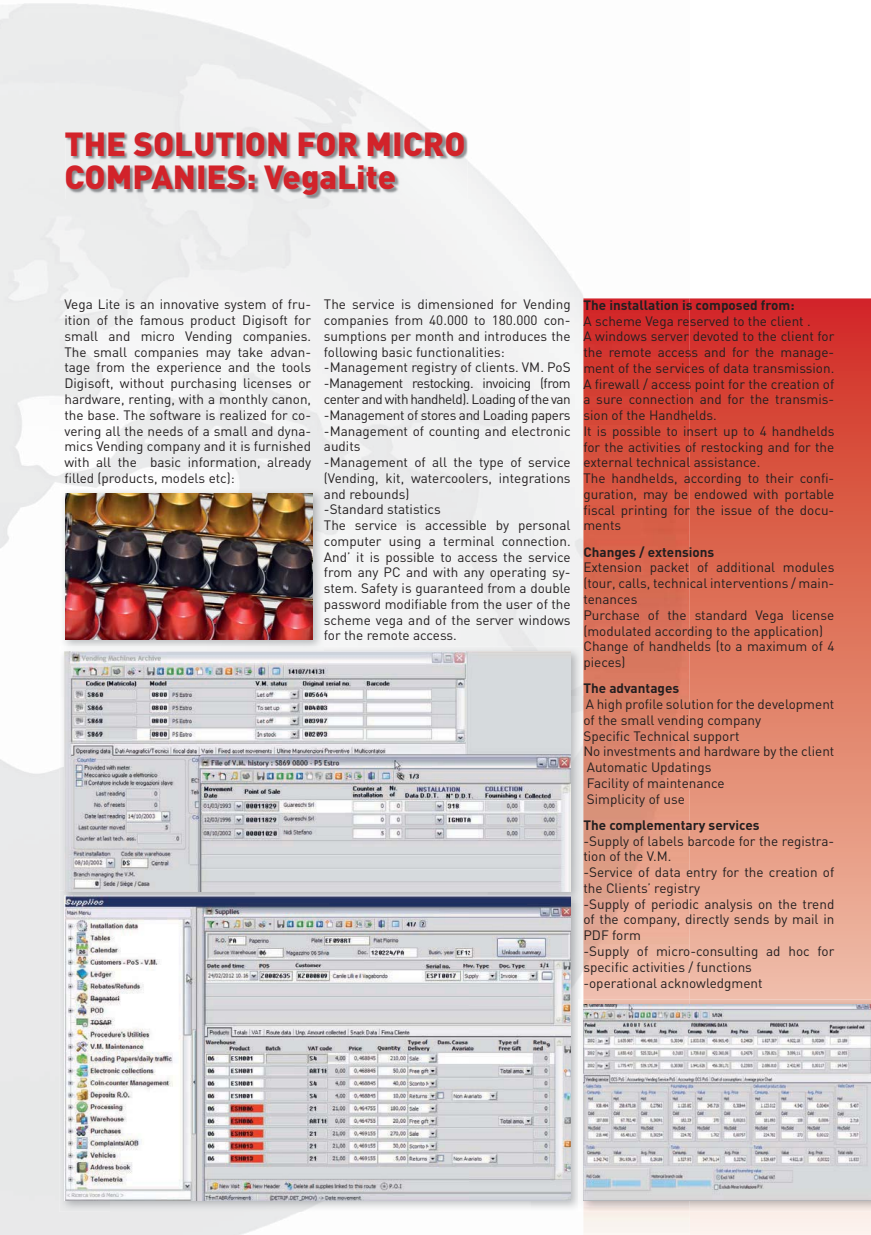
<style>
.page{position:relative;width:871px;height:1235px;background:#fff}
.page>*{position:absolute;margin:0;border:0;box-sizing:border-box;transform-origin:0 0}
.t1{font:900 33px/33px "DIN";color:#d2232a}
.t2{font:13.5px/15.8px "DIN";color:#231f20}
.t3{font:700 13.5px "DIN";color:#231f20}
</style>
<div class="page">
<img style="left:582px;top:697px;width:1px;height:275px">
<svg style="left:689px;top:298px;width:182px;height:936px"></svg>
<img style="left:583px;top:298px;width:106px;height:936px">
<img style="left:66px;top:133px;width:401px;height:66px">
<img style="left:61px;top:488px;width:262px;height:158px">
<img style="left:65px;top:493px;width:247px;height:147px">
<img style="left:582px;top:999px;width:289px;height:212px">
<img style="left:583px;top:1004px;width:288px;height:196px">
<img style="left:60px;top:646px;width:522px;height:51px">
<img style="left:570px;top:697px;width:12px;height:193px">
<img style="left:64px;top:651px;width:506px;height:239px">
<img style="left:530px;top:902px;width:52px;height:307px">
<img style="left:111px;top:1200px;width:419px;height:11px">
<img style="left:59px;top:890px;width:523px;height:12px">
<img style="left:64px;top:895px;width:506px;height:305px">
<h1 class="t1" style="left:64px;top:128px;width:402px">THE SOLUTION FOR MICRO<br>COMPANIES: VegaLite</h1>
<p class="t2" style="left:64px;top:298px;width:248px;text-align:justify">Vega Lite is an innovative system of fru&shy;ition of the famous product Digisoft for small and micro Vending companies.<br>The small companies may take advan&shy;tage from the experience and the tools Digisoft, without purchasing licenses or hardware, renting, with a monthly canon, the base. The software is realized for co&shy;vering all the needs of a small and dyna&shy;mics Vending company and it is furnished with all the basic information, already filled (products, models etc):</p>
<p class="t3" style="left:583px;top:300px;width:212px">The installation is composed from:</p>
<p class="t2" style="left:324px;top:298px;width:248px">The service is dimensioned for Vending companies from 40.000 to 180.000 con&shy;sumptions per month and introduces the following basic functionalities: -Management registry of clients. VM. PoS -Management restocking. invoicing (from center and with handheld). Loading of the van -Management of stores and Loading papers -Management of counting and electronic audits<br>-Management of all the type of service (Vending, kit, watercoolers, integrations and rebounds)<br>-Standard statistics<br>The service is accessible by personal computer using a terminal connection.<br>And’ it is possible to access the service from any PC and with any operating sy&shy;stem. Safety is guaranteed from a double password modifiable from the user of the scheme vega and of the server windows for the remote access.</p>
<p class="t2" style="left:583px;top:314px;width:252px">A scheme Vega reserved to the client .<br>A windows server devoted to the client for the remote access and for the manage&shy;ment of the services of data transmission.<br>A firewall / access point for the creation of a sure connection and for the transmis&shy;sion of the Handhelds.<br>It is possible to insert up to 4 handhelds for the activities of restocking and for the external technical assistance.<br>The handhelds, according to their confi&shy;guration, may be endowed with portable fiscal printing for the issue of the docu&shy;ments</p>
<p class="t3" style="left:583px;top:547px;width:132px">Changes / extensions</p>
<p class="t2" style="left:583px;top:561px;width:252px">Extension packet of additional modules (tour, calls, technical interventions / main&shy;tenances<br>Purchase of the standard Vega license (modulated according to the application)<br>Change of handhelds (to a maximum of 4 pieces)</p>
<p class="t3" style="left:583px;top:683px;width:97px">The advantages</p>
<p class="t2" style="left:583px;top:698px;width:252px">A high profile solution for the development of the small vending company<br>Specific Technical support<br>No investments and hardware by the client<br>Automatic Updatings<br>Facility of maintenance<br>Simplicity of use</p>
<p class="t3" style="left:583px;top:820px;width:178px">The complementary services</p>
<p class="t2" style="left:583px;top:834px;width:252px">-Supply of labels barcode for the registra&shy;tion of the V.M.<br>-Service of data entry for the creation of the Clients’ registry<br>-Supply of periodic analysis on the trend of the company, directly sends by mail in<br>PDF form<br>-Supply of micro-consulting ad hoc for specific activities / functions<br>-operational acknowledgment</p>
</div>
